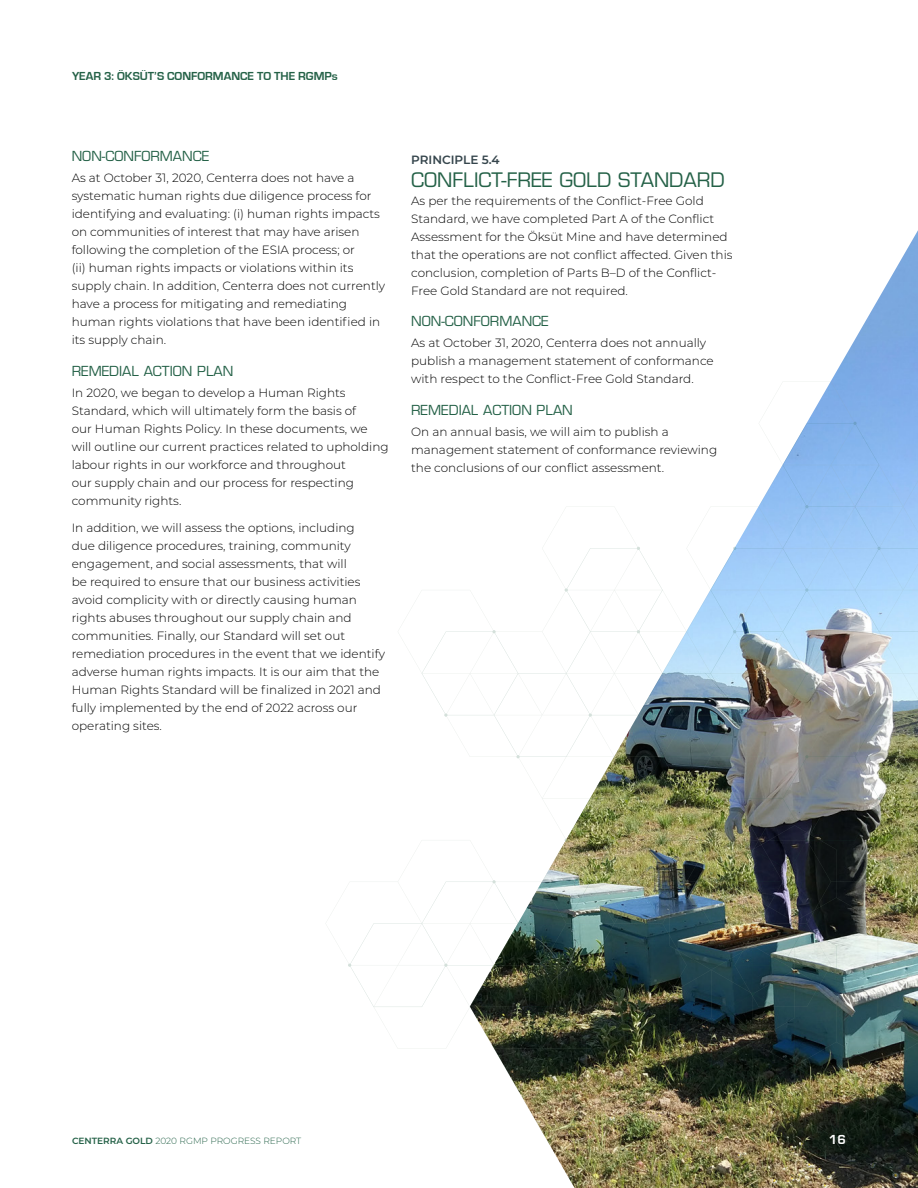
<style>
.page{position:relative;width:918px;height:1188px;background:#fff}
.page>*{position:absolute;margin:0;border:0;box-sizing:border-box;transform-origin:0 0}
.Body{font:19.5px "Eurostile";color:#246147}
.t1{font:13.5px "Eurostile";color:#246147}
.t2{font:700 13.5px "Eurostile";color:#fff}
.Body-2{font:300 12px/18px "Montserrat";color:#000}
.t3{font:700 12px "Eurostile";color:#246147}
.principle_number{font:600 12px "Montserrat";color:#36464d}
.t4{font:300 9px "Montserrat";color:#246147}
.s1{font-weight:600}
</style>
<div class="page">
<img style="left:542px;top:230px;width:376px;height:958px">
<img style="left:626px;top:1132px;width:292px;height:56px">
<img style="left:519px;top:381px;width:399px;height:751px">
<img style="left:348px;top:422px;width:570px;height:670px">
<p class="t3" style="left:72px;top:70px;width:267px">YEAR 3: ÖKSÜT’S CONFORMANCE TO THE RGMPs</p>
<p class="t1" style="left:72px;top:148px;width:139px">NON-CONFORMANCE</p>
<p class="Body-2" style="left:72px;top:169px;width:315px">As at October 31, 2020, Centerra does not have a systematic human rights due diligence process for identifying and evaluating: (i) human rights impacts on communities of interest that may have arisen following the completion of the ESIA process; or<br>(ii) human rights impacts or violations within its supply chain. In addition, Centerra does not currently have a process for mitigating and remediating human rights violations that have been identified in its supply chain.</p>
<p class="t1" style="left:72px;top:363px;width:163px">REMEDIAL ACTION PLAN</p>
<p class="Body-2" style="left:72px;top:383px;width:318px">In 2020, we began to develop a Human Rights Standard, which will ultimately form the basis of<br>our Human Rights Policy. In these documents, we will outline our current practices related to upholding labour rights in our workforce and throughout<br>our supply chain and our process for respecting community rights.</p>
<p class="Body-2" style="left:72px;top:518px;width:315px">In addition, we will assess the options, including<br>due diligence procedures, training, community engagement, and social assessments, that will<br>be required to ensure that our business activities avoid complicity with or directly causing human rights abuses throughout our supply chain and communities. Finally, our Standard will set out remediation procedures in the event that we identify adverse human rights impacts. It is our aim that the Human Rights Standard will be finalized in 2021 and fully implemented by the end of 2022 across our operating sites.</p>
<p class="principle_number" style="left:411px;top:151px;width:90px">PRINCIPLE 5.4</p>
<p class="Body" style="left:411px;top:168px;width:315px">CONFLICT-FREE GOLD STANDARD</p>
<p class="Body-2" style="left:411px;top:191px;width:323px">As per the requirements of the Conflict-Free Gold Standard, we have completed Part A of the Conflict Assessment for the Öksüt Mine and have determined that the operations are not conflict affected. Given this conclusion, completion of Parts B–D of the Conflict-Free Gold Standard are not required.</p>
<p class="t1" style="left:411px;top:313px;width:139px">NON-CONFORMANCE</p>
<p class="Body-2" style="left:411px;top:333px;width:304px">As at October 31, 2020, Centerra does not annually publish a management statement of conformance with respect to the Conflict-Free Gold Standard.</p>
<p class="t1" style="left:411px;top:401px;width:163px">REMEDIAL ACTION PLAN</p>
<p class="Body-2" style="left:411px;top:422px;width:308px">On an annual basis, we will aim to publish a management statement of conformance reviewing the conclusions of our conflict assessment.</p>
<p class="t4" style="left:72px;top:1135px;width:231px"><span class="s1">CENTERRA GOLD</span> 2020 RGMP PROGRESS REPORT</p>
<p class="t2" style="left:829px;top:1133px;width:18px">16</p>
</div>
